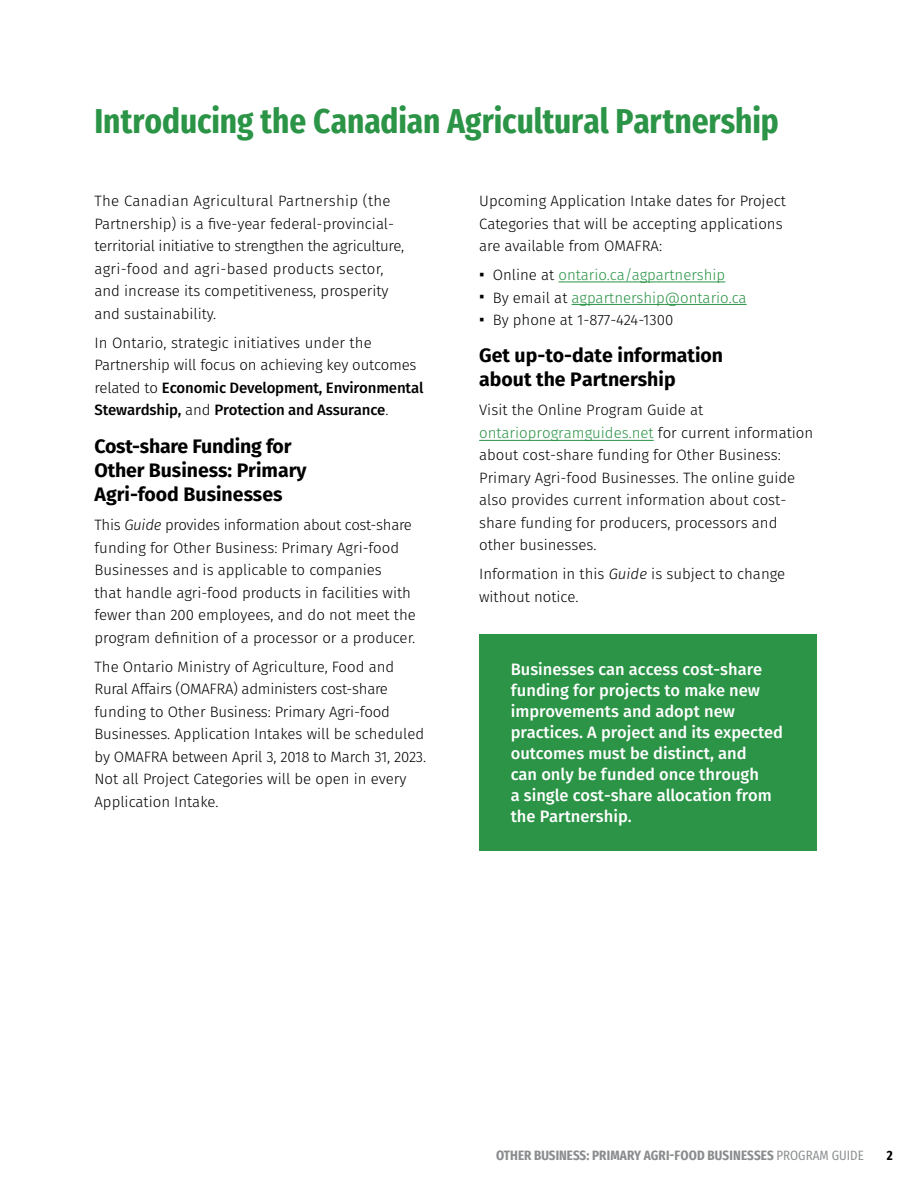
<style>
.page{position:relative;width:918px;height:1188px;background:#fff}
.page>*{position:absolute;margin:0;border:0;box-sizing:border-box;transform-origin:0 0}
.Green_Headlines{font:700 34.5px "Fira Sans Condensed";letter-spacing:-.005em;color:#2b9446}
.Gray_Headlines{font:700 19.5px/24px "Fira Sans";color:#000}
.Body{font:700 19.5px/24px "Fira Sans";color:#000}
.White_Callout_Text{font:500 16.5px/21px "Fira Sans";color:#fff}
.Body-2{font:300 15px/22.5px "Fira Sans";color:#000}
.t1{font:300 15px "Fira Sans";color:#2b9446}
.t2{font:700 13.5px "Fira Sans Condensed";letter-spacing:.01em;color:#8a8c8e}
.t3{font:700 13.5px "Fira Sans Condensed";color:#000}
.s1{font-weight:500}
.s2{font-style:italic}
.s3{color:#000}
.s4{color:#2b9446}
.s5{font-weight:400}
</style>
<div class="page">
<hr style="left:559px;top:282px;width:166px;height:1px;background:#2b9446">
<hr style="left:572px;top:304px;width:175px;height:1px;background:#2b9446">
<div style="left:479px;top:634px;width:338px;height:216px;background:#2b9446"></div>
<hr style="left:479px;top:440px;width:175px;height:1px;background:#2b9446">
<h1 class="Green_Headlines" style="left:94px;top:90px;width:686px">Introducing the Canadian Agricultural Partnership</h1>
<p class="Body-2" style="left:94px;top:190px;width:311px">The Canadian Agricultural Partnership (the Partnership) is a five-year federal-provincial&shy;territorial initiative to strengthen the agriculture, agri-food and agri-based products sector, and increase its competitiveness, prosperity and sustainability.</p>
<p class="Body-2" style="left:94px;top:331px;width:331px">In Ontario, strategic initiatives under the Partnership will focus on achieving key outcomes related to <span class="s1">Economic Development, Environmental Stewardship,</span> and <span class="s1">Protection and Assurance</span>.</p>
<h1 class="Gray_Headlines" style="left:94px;top:433px;width:214px">Cost-share Funding for<br>Other Business: Primary<br>Agri-food Businesses</h1>
<p class="Body-2" style="left:94px;top:514px;width:323px">This <span class="s2">Guide</span> provides information about cost-share funding for Other Business: Primary Agri-food Businesses and is applicable to companies<br>that handle agri-food products in facilities with fewer than 200 employees, and do not meet the program definition of a processor or a producer.</p>
<p class="Body-2" style="left:94px;top:655px;width:333px">The Ontario Ministry of Agriculture, Food and Rural Affairs (OMAFRA) administers cost-share funding to Other Business: Primary Agri-food Businesses. Application Intakes will be scheduled by OMAFRA between April 3, 2018 to March 31, 2023.<br>Not all Project Categories will be open in every Application Intake.</p>
<p class="Body-2" style="left:479px;top:190px;width:308px">Upcoming Application Intake dates for Project<br>Categories that will be accepting applications are available from OMAFRA:</p>
<p class="t1" style="left:493px;top:265px;width:234px"><span class="s3">Online at</span> ontario.ca/agpartnership</p>
<p class="t1" style="left:493px;top:287px;width:255px"><span class="s3">By email at</span> agpartnership@ontario.ca</p>
<p class="Body-2" style="left:493px;top:309px;width:182px">By phone at 1-877-424-1300</p>
<p class="Body" style="left:479px;top:342px;width:246px">Get up-to-date information about the Partnership</p>
<p class="Body-2" style="left:479px;top:399px;width:336px">Visit the Online Program Guide at <span class="s4">ontarioprogramguides.net</span> for current information about cost-share funding for Other Business:<br>Primary Agri-food Businesses. The online guide also provides current information about cost&shy;share funding for producers, processors and other businesses.</p>
<p class="Body-2" style="left:479px;top:563px;width:308px">Information in this <span class="s2">Guide</span> is subject to change without notice.</p>
<p class="White_Callout_Text" style="left:511px;top:659px;width:274px">Businesses can access cost-share funding for projects to make new improvements and adopt new practices. A project and its expected outcomes must be distinct, and<br>can only be funded once through<br>a single cost-share allocation from the Partnership.</p>
<p class="t2" style="left:496px;top:1143px;width:369px">OTHER BUSINESS: PRIMARY AGRI-FOOD BUSINESSES <span class="s5">PROGRAM GUIDE</span></p>
<p class="t3" style="left:887px;top:1143px;width:7px">2</p>
</div>
